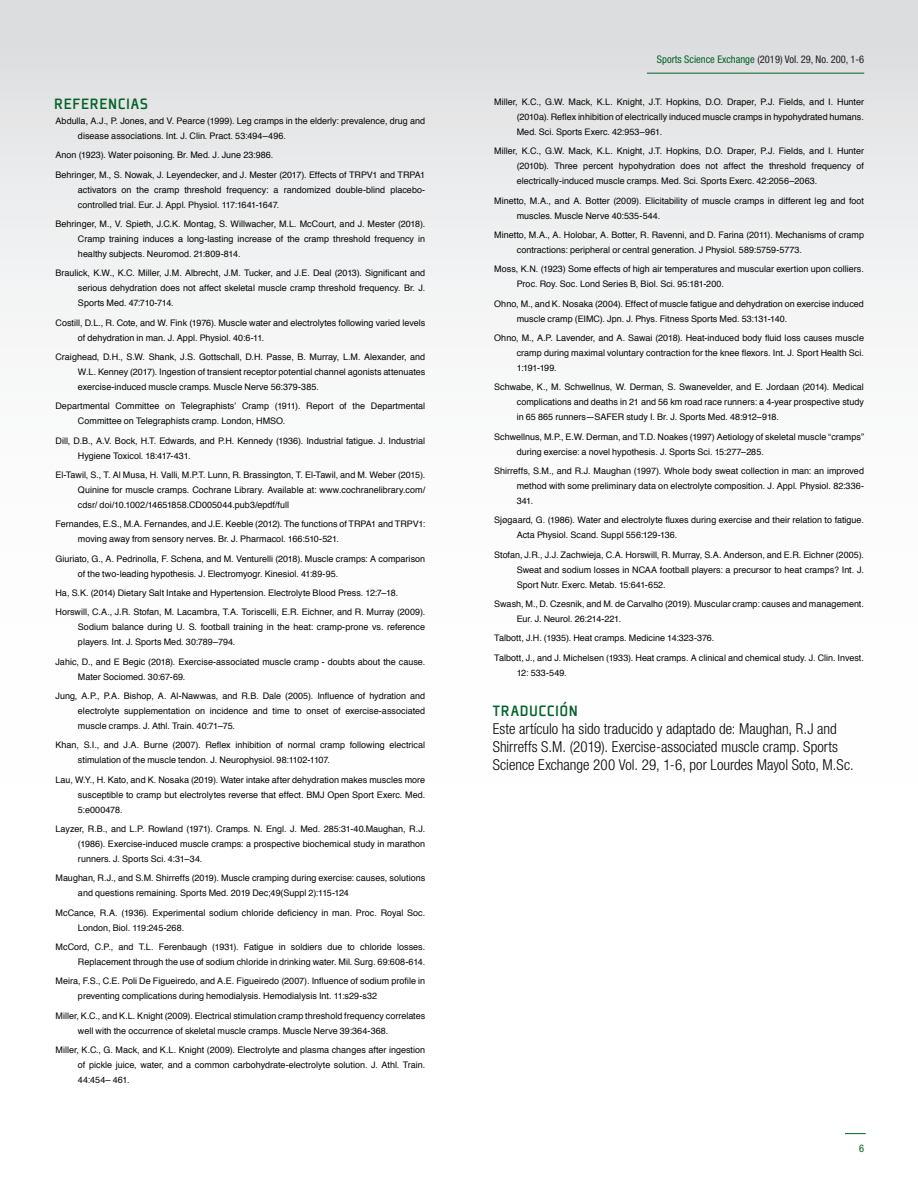
<style>
.page{position:relative;width:918px;height:1188px;background:#fff}
.page>*{position:absolute;margin:0;border:0;box-sizing:border-box;transform-origin:0 0}
.newbody_text_no_bull{font:500 16.5px "Plexes Pro";letter-spacing:.025em;color:#016226}
.Headings{font:500 16.5px "Plexes Pro";letter-spacing:.03em;color:#016226}
.Headings-2{font:300 condensed 15px/18px "Helvetica Neue LT Std";color:#040503}
.t1{font:condensed 10.5px "Helvetica Neue LT Std";color:#231f20}
.t2{font:condensed 10.5px "Helvetica Neue LT Std";color:#016226}
.t3{font:9px/15px "Helvetica";color:#040503}
.s1{color:#016226}
</style>
<div class="page">
<div style="left:0;top:0;width:918px;height:1188px;background:linear-gradient(to bottom,#e8e9ea,#fff)"></div>
<hr style="left:647px;top:73px;width:217px;height:1px;background:#016226">
<svg style="left:845px;top:1133px;width:21px;height:1px"></svg>
<p class="newbody_text_no_bull" style="left:54px;top:94px;width:96px">REFERENCIAS</p>
<p class="t3" style="left:78px;top:114px;width:349px;text-indent:-22px">Abdulla, A.J., P. Jones, and V. Pearce (1999). Leg cramps in the elderly: prevalence, drug and disease associations. Int. J. Clin. Pract. 53:494–496.  </p>
<p class="t3" style="left:56px;top:148px;width:219px">Anon (1923). Water poisoning. Br. Med. J. June 23:986.</p>
<p class="t3" style="left:78px;top:167px;width:349px;text-align:justify;text-indent:-22px">Behringer, M., S. Nowak, J. Leyendecker, and J. Mester (2017). Effects of TRPV1 and TRPA1 activators on the cramp threshold frequency: a randomized double-blind placebo&shy;controlled trial. Eur. J. Appl. Physiol. 117:1641-1647. </p>
<p class="t3" style="left:78px;top:217px;width:349px;text-align:justify;text-indent:-22px">Behringer, M., V. Spieth, J.C.K. Montag, S. Willwacher, M.L. McCourt, and J. Mester (2018).<br>Cramp training induces a long-lasting increase of the cramp threshold frequency in healthy subjects. Neuromod. 21:809-814. </p>
<p class="t3" style="left:78px;top:266px;width:349px;text-align:justify;text-indent:-22px">Braulick, K.W., K.C. Miller, J.M. Albrecht, J.M. Tucker, and J.E. Deal (2013). Significant and serious  dehydration does not affect skeletal muscle cramp threshold frequency. Br. J.<br>Sports Med. 47:710-714.</p>
<p class="t3" style="left:78px;top:315px;width:349px;text-indent:-22px">Costill, D.L., R. Cote, and W. Fink (1976). Muscle water and electrolytes following varied levels of dehydration in man. J. Appl. Physiol. 40:6-11.</p>
<p class="t3" style="left:78px;top:350px;width:349px;text-align:justify;text-indent:-22px">Craighead, D.H., S.W. Shank, J.S. Gottschall, D.H. Passe, B. Murray, L.M. Alexander, and W.L. Kenney (2017). Ingestion of transient receptor potential channel agonists attenuates exercise-induced muscle cramps. Muscle Nerve 56:379-385. </p>
<p class="t3" style="left:78px;top:399px;width:349px;text-indent:-22px">Departmental Committee on Telegraphists’ Cramp (1911). Report of the Departmental<br>Committee on Telegraphists cramp. London, HMSO. </p>
<p class="t3" style="left:78px;top:433px;width:349px;text-indent:-22px">Dill, D.B., A.V. Bock, H.T. Edwards, and P.H. Kennedy (1936). Industrial fatigue. J. Industrial<br>Hygiene Toxicol. 18:417-431. </p>
<p class="t3" style="left:78px;top:468px;width:349px;text-align:justify;text-indent:-22px">El-Tawil, S., T. Al Musa, H. Valli, M.P.T. Lunn, R. Brassington, T. El-Tawil, and M. Weber (2015).<br>Quinine for muscle cramps. Cochrane Library. Available at: www.cochranelibrary.com/ cdsr/ doi/10.1002/14651858.CD005044.pub3/epdf/full </p>
<p class="t3" style="left:78px;top:517px;width:349px;text-indent:-22px">Fernandes, E.S., M.A. Fernandes, and J.E. Keeble (2012). The functions of TRPA1 and TRPV1: moving away from sensory nerves. Br. J. Pharmacol. 166:510-521. </p>
<p class="t3" style="left:78px;top:551px;width:349px;text-indent:-22px">Giuriato, G., A. Pedrinolla, F. Schena, and M. Venturelli (2018). Muscle cramps: A comparison of the two-leading hypothesis. J. Electromyogr. Kinesiol. 41:89-95. </p>
<p class="t3" style="left:56px;top:586px;width:344px">Ha, S.K. (2014) Dietary Salt Intake and Hypertension. Electrolyte Blood Press. 12:7–18. </p>
<p class="t3" style="left:78px;top:605px;width:349px;text-align:justify;text-indent:-22px">Horswill, C.A., J.R. Stofan, M. Lacambra, T.A. Toriscelli, E.R. Eichner, and R. Murray (2009).<br>Sodium balance during U. S. football training in the heat: cramp-prone vs. reference players. Int. J. Sports Med. 30:789–794. </p>
<p class="t3" style="left:78px;top:654px;width:349px;text-indent:-22px">Jahic, D., and E Begic (2018). Exercise-associated muscle cramp - doubts about the cause.<br>Mater Sociomed. 30:67-69. </p>
<p class="t3" style="left:78px;top:689px;width:349px;text-align:justify;text-indent:-22px">Jung, A.P., P.A. Bishop, A. Al-Nawwas, and R.B. Dale (2005). Influence of hydration and electrolyte supplementation on incidence and time to onset of exercise-associated muscle cramps. J. Athl. Train. 40:71–75. </p>
<p class="t3" style="left:78px;top:738px;width:349px;text-indent:-22px">Khan, S.I., and J.A. Burne (2007). Reflex inhibition of normal cramp following electrical stimulation of the muscle tendon. J. Neurophysiol. 98:1102-1107.  </p>
<p class="t3" style="left:78px;top:772px;width:349px;text-align:justify;text-indent:-22px">Lau, W.Y., H. Kato, and K. Nosaka (2019). Water intake after dehydration makes muscles more susceptible to cramp but electrolytes reverse that effect. BMJ Open Sport Exerc. Med.<br>5:e000478.</p>
<p class="t3" style="left:78px;top:822px;width:349px;text-align:justify;text-indent:-22px">Layzer, R.B., and L.P. Rowland (1971). Cramps. N. Engl. J. Med. 285:31-40. Maughan, R.J. (1986). Exercise-induced muscle cramps: a prospective biochemical study in marathon runners. J. Sports Sci. 4:31–34. </p>
<p class="t3" style="left:78px;top:871px;width:349px;text-indent:-22px">Maughan, R.J., and S.M. Shirreffs (2019). Muscle cramping during exercise: causes, solutions and questions remaining. Sports Med. 2019 Dec;49(Suppl 2):115-124 </p>
<p class="t3" style="left:78px;top:905px;width:349px;text-indent:-22px">McCance, R.A. (1936). Experimental sodium chloride deficiency in man. Proc. Royal Soc.<br>London, Biol. 119:245-268. </p>
<p class="t3" style="left:56px;top:940px;width:371px;text-align:right">McCord, C.P., and T.L. Ferenbaugh (1931). Fatigue in soldiers due to chloride losses.<br>Replacement through the use of sodium chloride in drinking water. Mil. Surg. 69:608-614. </p>
<p class="t3" style="left:78px;top:974px;width:349px;text-indent:-22px">Meira, F.S., C.E. Poli De Figueiredo, and A.E. Figueiredo (2007). Influence of sodium profile in preventing complications during hemodialysis. Hemodialysis Int. 11:s29-s32 </p>
<p class="t3" style="left:78px;top:1008px;width:349px;text-indent:-22px">Miller, K.C., and K.L. Knight (2009). Electrical stimulation cramp threshold frequency correlates well with the occurrence of skeletal muscle cramps. Muscle Nerve 39:364-368. </p>
<p class="t3" style="left:78px;top:1042px;width:349px;text-align:justify;text-indent:-22px">Miller, K.C., G. Mack, and K.L. Knight (2009). Electrolyte and plasma changes after ingestion of pickle juice, water, and a common carbohydrate-electrolyte solution. J. Athl. Train.<br>44:454– 461. </p>
<p class="t1" style="left:657px;top:53px;width:209px"><span class="s1">Sports Science Exchange</span> (2019) Vol. 29, No. 200, 1-6</p>
<p class="t3" style="left:517px;top:95px;width:349px;text-align:justify;text-indent:-22px">Miller, K.C., G.W. Mack, K.L. Knight, J.T. Hopkins, D.O. Draper, P.J. Fields, and I. Hunter (2010a). Reflex inhibition of electrically induced muscle cramps in hypohydrated humans.<br>Med. Sci. Sports Exerc. 42:953–961. </p>
<p class="t3" style="left:517px;top:144px;width:349px;text-align:justify;text-indent:-22px">Miller, K.C., G.W. Mack, K.L. Knight, J.T. Hopkins, D.O. Draper, P.J. Fields, and I. Hunter (2010b). Three percent hypohydration does not affect the threshold frequency of electrically-induced muscle cramps. Med. Sci. Sports Exerc. 42:2056–2063. </p>
<p class="t3" style="left:517px;top:193px;width:349px;text-indent:-22px">Minetto, M.A., and A. Botter (2009). Elicitability of muscle cramps in different leg and foot muscles. Muscle Nerve 40:535-544. </p>
<p class="t3" style="left:517px;top:228px;width:349px;text-indent:-22px">Minetto, M.A., A. Holobar, A. Botter, R. Ravenni, and D. Farina (2011). Mechanisms of cramp contractions: peripheral or central generation. J Physiol. 589:5759-5773. </p>
<p class="t3" style="left:517px;top:262px;width:349px;text-indent:-22px">Moss, K.N. (1923) Some effects of high air temperatures and muscular exertion upon colliers.<br>Proc. Roy. Soc. Lond Series B, Biol. Sci. 95:181-200. </p>
<p class="t3" style="left:517px;top:296px;width:349px;text-indent:-22px">Ohno, M., and K. Nosaka (2004). Effect of muscle fatigue and dehydration on exercise induced muscle cramp (EIMC). Jpn. J. Phys. Fitness Sports Med. 53:131-140. </p>
<p class="t3" style="left:517px;top:331px;width:349px;text-align:justify;text-indent:-22px">Ohno, M., A.P. Lavender, and A. Sawai (2018). Heat-induced body fluid loss causes muscle cramp during maximal voluntary contraction for the knee flexors. Int. J. Sport Health Sci.<br>1:191-199.</p>
<p class="t3" style="left:517px;top:380px;width:349px;text-align:justify;text-indent:-22px">Schwabe, K., M. Schwellnus, W. Derman, S. Swanevelder, and E. Jordaan (2014). Medical complications and deaths in 21 and 56 km road race runners: a 4-year prospective study in 65 865 runners—SAFER study I. Br. J. Sports Med. 48:912–918. </p>
<p class="t3" style="left:517px;top:429px;width:349px;text-indent:-22px">Schwellnus, M.P., E.W. Derman, and T.D. Noakes (1997) Aetiology of skeletal muscle “cramps” during exercise: a novel hypothesis. J. Sports Sci. 15:277–285. </p>
<p class="t3" style="left:517px;top:464px;width:349px;text-align:justify;text-indent:-22px">Shirreffs, S.M., and R.J. Maughan (1997). Whole body sweat collection in man: an improved method with some preliminary data on electrolyte composition. J. Appl. Physiol. 82:336- 341.</p>
<p class="t3" style="left:517px;top:513px;width:349px;text-indent:-22px">Sjøgaard, G. (1986). Water and electrolyte fluxes during exercise and their relation to fatigue.<br>Acta Physiol. Scand. Suppl 556:129-136. </p>
<p class="t3" style="left:517px;top:547px;width:349px;text-align:justify;text-indent:-22px">Stofan, J.R., J.J. Zachwieja, C.A. Horswill, R. Murray, S.A. Anderson, and E.R. Eichner (2005).<br>Sweat and sodium losses in NCAA football players: a precursor to heat cramps? Int. J.<br>Sport Nutr. Exerc. Metab. 15:641-652. </p>
<p class="t3" style="left:517px;top:596px;width:349px;text-indent:-22px">Swash, M., D. Czesnik, and M. de Carvalho (2019). Muscular cramp: causes and management.<br>Eur. J. Neurol. 26:214-221. </p>
<p class="t3" style="left:494px;top:631px;width:222px">Talbott, J.H. (1935). Heat cramps. Medicine 14:323-376. </p>
<p class="t3" style="left:517px;top:650px;width:349px;text-indent:-22px">Talbott, J., and J. Michelsen (1933). Heat cramps. A clinical and chemical study. J. Clin. Invest.<br>12: 533-549.</p>
<p class="Headings" style="left:493px;top:700px;width:86px">TRADUCCIÓN</p>
<p class="Headings-2" style="left:493px;top:719px;width:362px">Este artículo ha sido traducido y adaptado de: Maughan, R.J and<br>Shirreffs S.M. (2019). Exercise-associated muscle cramp. Sports<br>Science Exchange 200 Vol. 29, 1-6, por Lourdes Mayol Soto, M.Sc.</p>
<p class="t2" style="left:859px;top:1142px;width:7px">6</p>
</div>
